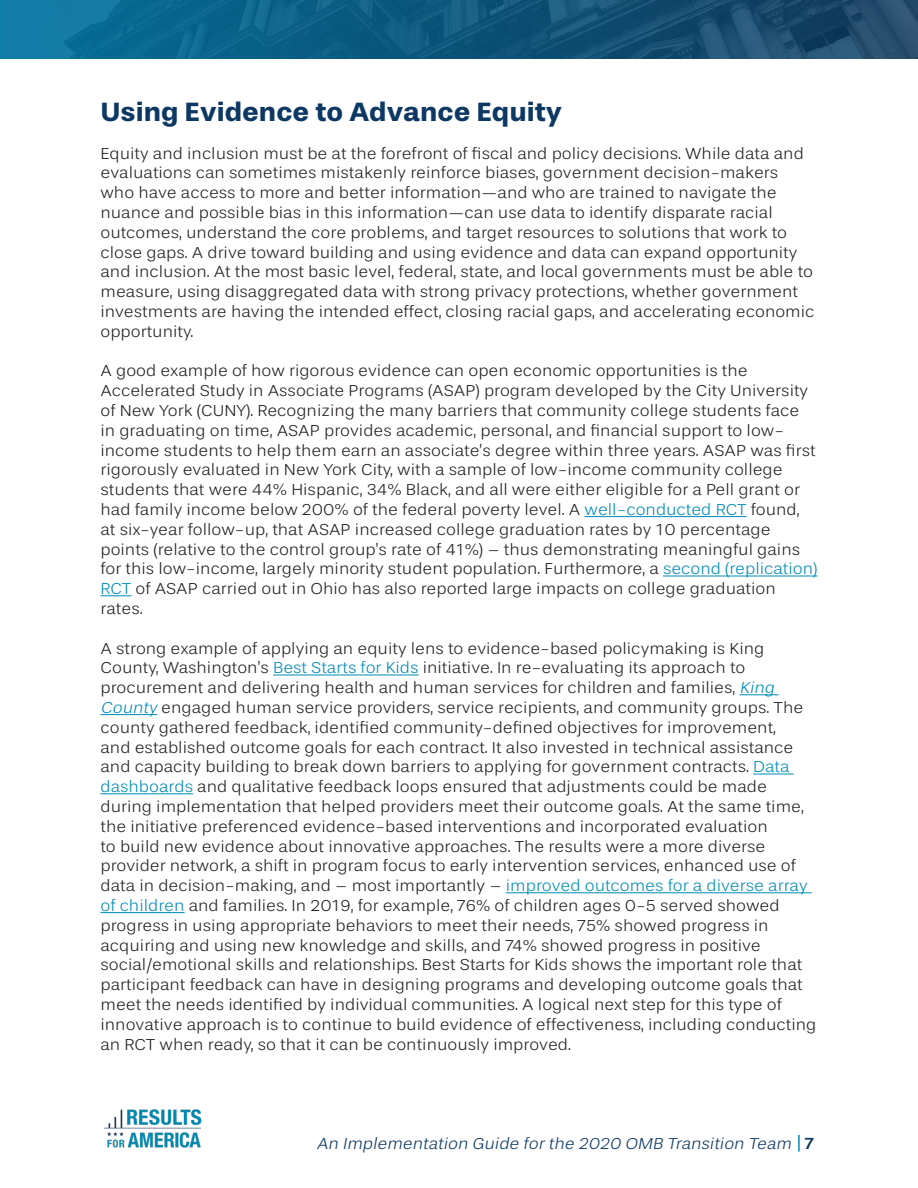
<style>
.page{position:relative;width:918px;height:1188px;background:#fff}
.page>*{position:absolute;margin:0;border:0;box-sizing:border-box;transform-origin:0 0}
.t1{font:700 27px "Stevie Sans";color:#0c3863;scale:1.05 1}
.t2{font:300 16.5px/19.8px "Stevie Sans";color:#231f20;scale:1.05 1}
.t3{font:italic 300 16.5px "Stevie Sans";color:#0c3863;scale:1.05 1}
.t4{font:500 16.5px "Stevie Sans";color:#0c3863;scale:1.05 1}
.s1{color:#008bb9}
.s2{font-style:italic;color:#008bb9}
</style>
<div class="page">
<svg style="left:1px;top:0;width:917px;height:59px;background:#125a7f"></svg>
<svg style="left:798px;top:1135px;width:2px;height:17px"></svg>
<hr style="left:0;top:0;width:1px;height:59px;background:#008bb9">
<hr style="left:585px;top:516px;width:162px;height:1px;background:#008bb9">
<hr style="left:663px;top:576px;width:154px;height:1px;background:#008bb9">
<hr style="left:100px;top:595px;width:31px;height:1px;background:#008bb9">
<hr style="left:273px;top:675px;width:146px;height:1px;background:#008bb9">
<hr style="left:740px;top:694px;width:39px;height:1px;background:#008bb9">
<hr style="left:100px;top:714px;width:57px;height:1px;background:#008bb9">
<hr style="left:753px;top:774px;width:41px;height:1px;background:#008bb9">
<hr style="left:100px;top:793px;width:93px;height:1px;background:#008bb9">
<hr style="left:506px;top:892px;width:306px;height:1px;background:#008bb9">
<hr style="left:100px;top:912px;width:85px;height:1px;background:#008bb9">
<img style="left:104px;top:1109px;width:98px;height:39px">
<p class="t1" style="left:100px;top:97px;width:441px">Using Evidence to Advance Equity</p>
<p class="t2" style="left:100px;top:144px;width:681px">Equity and inclusion must be at the forefront of fiscal and policy decisions. While data and evaluations can sometimes mistakenly reinforce biases, government decision-makers who have access to more and better information—and who are trained to navigate the nuance and possible bias in this information—can use data to identify disparate racial outcomes, understand the core problems, and target resources to solutions that work to close gaps. A drive toward building and using evidence and data can expand opportunity and inclusion. At the most basic level, federal, state, and local governments must be able to measure, using disaggregated data with strong privacy protections, whether government investments are having the intended effect, closing racial gaps, and accelerating economic opportunity.</p>
<p class="t2" style="left:100px;top:362px;width:684px">A good example of how rigorous evidence can open economic opportunities is the Accelerated Study in Associate Programs (ASAP) program developed by the City University of New York (CUNY). Recognizing the many barriers that community college students face in graduating on time, ASAP provides academic, personal, and financial support to low&shy;income students to help them earn an associate’s degree within three years. ASAP was first rigorously evaluated in New York City, with a sample of low-income community college students that were 44% Hispanic, 34% Black, and all were either eligible for a Pell grant or had family income below 200% of the federal poverty level. A <span class="s1">well-conducted RCT</span> found, at six-year follow-up, that ASAP increased college graduation rates by 10 percentage points (relative to the control group’s rate of 41%) – thus demonstrating meaningful gains for this low-income, largely minority student population. Furthermore, a <span class="s1">second (replication)<br>RCT</span> of ASAP carried out in Ohio has also reported large impacts on college graduation rates.</p>
<p class="t2" style="left:100px;top:639px;width:683px">A strong example of applying an equity lens to evidence-based policymaking is King County, Washington’s <span class="s1">Best Starts for Kids</span> initiative. In re-evaluating its approach to procurement and delivering health and human services for children and families, <span class="s2">King County</span> engaged human service providers, service recipients, and community groups. The county gathered feedback, identified community-defined objectives for improvement,<br>and established outcome goals for each contract. It also invested in technical assistance and capacity building to break down barriers to applying for government contracts. <span class="s1">Data dashboards</span> and qualitative feedback loops ensured that adjustments could be made during implementation that helped providers meet their outcome goals. At the same time, the initiative preferenced evidence-based interventions and incorporated evaluation<br>to build new evidence about innovative approaches. The results were a more diverse provider network, a shift in program focus to early intervention services, enhanced use of data in decision-making, and – most importantly – <span class="s1">improved outcomes for a diverse array of children</span> and families. In 2019, for example, 76% of children ages 0-5 served showed progress in using appropriate behaviors to meet their needs, 75% showed progress in acquiring and using new knowledge and skills, and 74% showed progress in positive social/emotional skills and relationships. Best Starts for Kids shows the important role that participant feedback can have in designing programs and developing outcome goals that meet the needs identified by individual communities. A logical next step for this type of innovative approach is to continue to build evidence of effectiveness, including conducting an RCT when ready, so that it can be continuously improved.</p>
<p class="t3" style="left:316px;top:1135px;width:457px">An Implementation Guide for the 2020 OMB Transition Team</p>
<p class="t4" style="left:805px;top:1135px;width:10px">7</p>
</div>
